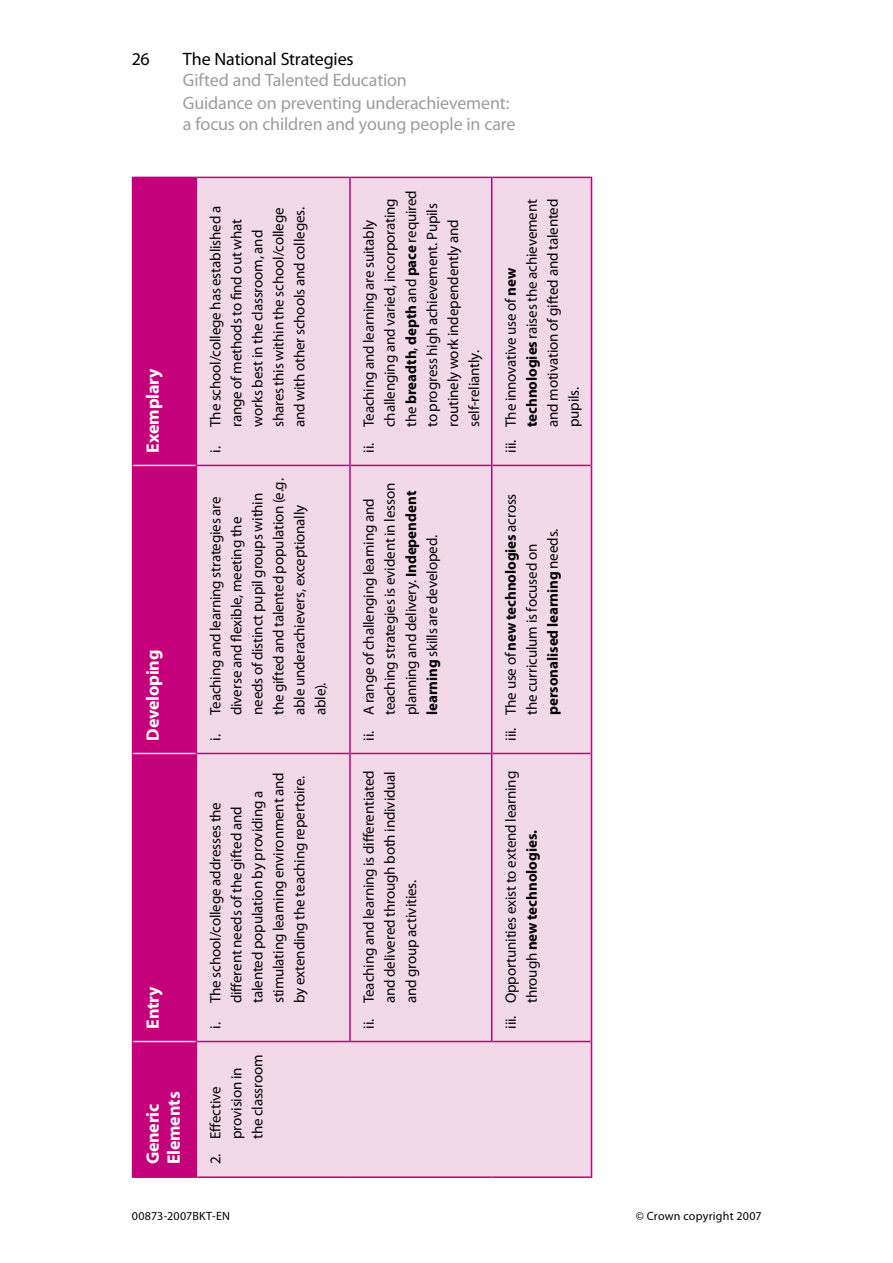
<style>
.page{position:relative;width:893px;height:1263px;background:#fff}
.page>*{position:absolute;margin:0;border:0;box-sizing:border-box;transform-origin:0 0}
.t1{font:18px/23.1px "Myriad Pro";letter-spacing:-.005em;color:#9c9d9f}
.t2{font:700 18px/21px "Myriad Pro";letter-spacing:-.01em;color:#fff}
.t3{font:18px "Myriad Pro";letter-spacing:-.01em;color:#000}
.t4{font:15px/21px "Myriad Pro";letter-spacing:-.01em;color:#000}
.t5{font:12px "Myriad Pro";letter-spacing:.015em;color:#000}
.s1{font-weight:700}
</style>
<div class="page">
<div style="left:133px;top:178px;width:63px;height:998px;background:#c5007b"></div>
<div style="left:197px;top:178px;width:394px;height:998px;background:#f2d9e8"></div>
<hr style="left:197px;top:1041px;width:152px;height:1px;background:#c5007b">
<hr style="left:197px;top:753px;width:152px;height:1px;background:#c5007b">
<hr style="left:197px;top:465px;width:152px;height:1px;background:#c5007b">
<hr style="left:197px;top:177px;width:152px;height:1px;background:#c5007b">
<hr style="left:349px;top:753px;width:2px;height:289px;background:#c5007b">
<hr style="left:351px;top:1041px;width:140px;height:1px;background:#c5007b">
<hr style="left:349px;top:465px;width:2px;height:288px;background:#c5007b">
<hr style="left:351px;top:753px;width:140px;height:1px;background:#c5007b">
<hr style="left:349px;top:177px;width:2px;height:288px;background:#c5007b">
<hr style="left:351px;top:465px;width:140px;height:1px;background:#c5007b">
<hr style="left:351px;top:177px;width:140px;height:1px;background:#c5007b">
<hr style="left:491px;top:753px;width:1px;height:289px;background:#c5007b">
<hr style="left:492px;top:1041px;width:99px;height:1px;background:#c5007b">
<hr style="left:491px;top:465px;width:1px;height:288px;background:#c5007b">
<hr style="left:492px;top:753px;width:99px;height:1px;background:#c5007b">
<hr style="left:491px;top:177px;width:1px;height:288px;background:#c5007b">
<hr style="left:492px;top:465px;width:99px;height:1px;background:#c5007b">
<hr style="left:492px;top:177px;width:99px;height:1px;background:#c5007b">
<hr style="left:591px;top:1041px;width:1px;height:137px;background:#c5007b">
<hr style="left:591px;top:753px;width:1px;height:288px;background:#c5007b">
<hr style="left:591px;top:465px;width:1px;height:288px;background:#c5007b">
<hr style="left:591px;top:177px;width:1px;height:288px;background:#c5007b">
<hr style="left:197px;top:1176px;width:153px;height:2px;background:#c5007b">
<hr style="left:350px;top:1176px;width:142px;height:2px;background:#c5007b">
<hr style="left:492px;top:1176px;width:99px;height:2px;background:#c5007b">
<hr style="left:132px;top:1041px;width:1px;height:137px;background:#c5007b">
<hr style="left:133px;top:1176px;width:63px;height:2px;background:#c5007b">
<hr style="left:132px;top:753px;width:1px;height:288px;background:#c5007b">
<hr style="left:132px;top:465px;width:1px;height:288px;background:#c5007b">
<hr style="left:132px;top:177px;width:1px;height:288px;background:#c5007b">
<hr style="left:133px;top:177px;width:63px;height:1px;background:#c5007b">
<hr style="left:196px;top:1041px;width:1px;height:137px;background:#c5007b">
<hr style="left:196px;top:753px;width:1px;height:288px;background:#c5007b">
<hr style="left:196px;top:465px;width:1px;height:288px;background:#c5007b">
<hr style="left:196px;top:177px;width:1px;height:288px;background:#c5007b">
<hr style="left:133px;top:1041px;width:63px;height:1px;background:#f2d9e8">
<hr style="left:133px;top:753px;width:63px;height:1px;background:#f2d9e8">
<hr style="left:133px;top:465px;width:63px;height:1px;background:#f2d9e8">
<p class="t3" style="left:132px;top:47px;width:19px">26</p>
<p class="t3" style="left:183px;top:47px;width:172px">The National Strategies</p>
<p class="t1" style="left:183px;top:68px;width:328px">Gifted and Talented Education<br>Guidance on preventing underachievement:</p>
<p class="t1" style="left:183px;top:112px;width:334px">a focus on children and young people in care</p>
<p class="t2" style="left:142px;top:453px;width:86px;rotate:-90deg">Exemplary</p>
<p class="t2" style="left:142px;top:741px;width:92px;rotate:-90deg">Developing</p>
<p class="t2" style="left:142px;top:1029px;width:44px;rotate:-90deg">Entry</p>
<p class="t4" style="left:205px;top:427px;width:223px;text-indent:-26px;rotate:-90deg">i. The school/college has established a range of methods to find out what works best in the classroom, and shares this within the school/college and with other schools and colleges.</p>
<p class="t4" style="left:205px;top:715px;width:238px;text-indent:-26px;rotate:-90deg">i. Teaching and learning strategies are diverse and flexible, meeting the needs of distinct pupil groups within the gifted and talented population (e.g. able underachievers, exceptionally able).</p>
<p class="t4" style="left:205px;top:1003px;width:232px;text-indent:-26px;rotate:-90deg">i. The school/college addresses the different needs of the gifted and talented population by providing a stimulating learning environment and by extending the teaching repertoire.</p>
<p class="t4" style="left:358px;top:427px;width:238px;text-indent:-26px;rotate:-90deg">ii. Teaching and learning are suitably challenging and varied, incorporating the <span class="s1">breadth</span>, <span class="s1">depth</span> and <span class="s1">pace</span> required to progress high achievement. Pupils routinely work independently and self-reliantly.</p>
<p class="t4" style="left:358px;top:715px;width:234px;text-indent:-26px;rotate:-90deg">ii. A range of challenging learning and teaching strategies is evident in lesson planning and delivery. <span class="s1">Independent learning</span> skills are developed.</p>
<p class="t4" style="left:358px;top:1003px;width:234px;text-align:justify;text-indent:-26px;rotate:-90deg">ii. Teaching and learning is differentiated and delivered through both individual and group activities.</p>
<p class="t4" style="left:500px;top:427px;width:230px;text-indent:-26px;rotate:-90deg">iii. The innovative use of <span class="s1">new technologies</span> raises the achievement and motivation of gifted and talented pupils.</p>
<p class="t4" style="left:500px;top:715px;width:223px;text-indent:-26px;rotate:-90deg">iii. The use of <span class="s1">new technologies</span> across the curriculum is focused on <span class="s1">personalised learning</span> needs.</p>
<p class="t4" style="left:500px;top:1003px;width:234px;text-indent:-26px;rotate:-90deg">iii. Opportunities exist to extend learning through <span class="s1">new technologies.</span></p>
<p class="t2" style="left:142px;top:1164px;width:74px;rotate:-90deg">Generic<br>Elements</p>
<p class="t4" style="left:205px;top:1139px;width:86px;text-indent:-26px;rotate:-90deg">2. Effective provision in the classroom</p>
<p class="t5" style="left:132px;top:1209px;width:100px">00873-2007BKT-EN</p>
<p class="t5" style="left:636px;top:1209px;width:127px">© Crown copyright 2007</p>
</div>
